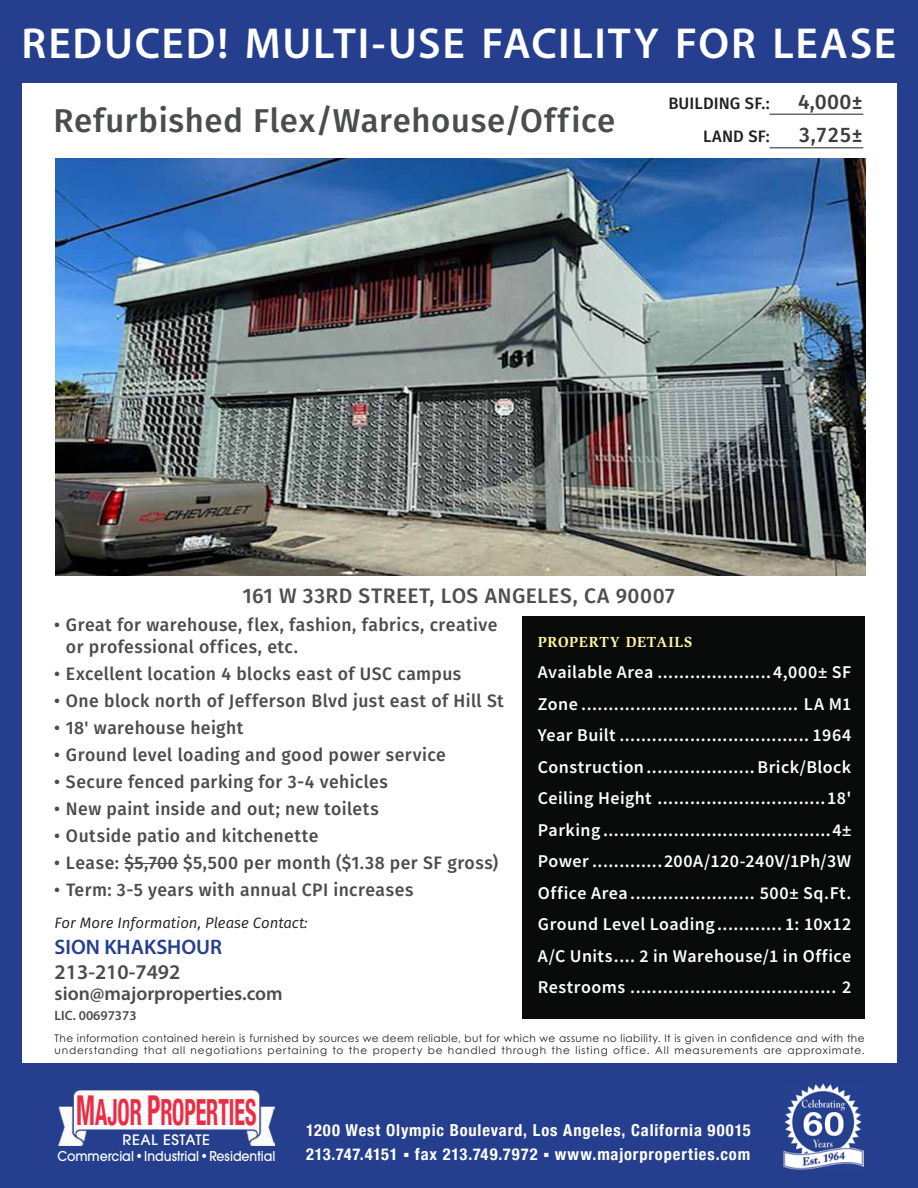
<style>
.page{position:relative;width:918px;height:1188px;background:#253f8e}
.page>*{position:absolute;margin:0;border:0;box-sizing:border-box;transform-origin:0 0}
.t1{font:600 43.5px "Myriad Pro";letter-spacing:.04em;color:#fff}
.t2{font:700 condensed 36px "Helvetica Neue";letter-spacing:-.005em;color:#eb2c44;scale:.61 1}
.t3{font:500 33px "Fira Sans";letter-spacing:.02em;color:#4b4c4d}
.t4{font:500 21px "Fira Sans";letter-spacing:.02em;color:#4e4f50}
.t5{font:600 21px "Myriad Pro";color:#253f8e}
.t6{font:600 21px "Myriad Pro";color:#4b4c4d}
.t7{font:500 21px "Fira Sans";letter-spacing:.04em;color:#3e3e3f}
.t8{font:600 19.5px "Myriad Pro";color:#4b4c4d}
.t9{font:18px/31.5px "Source Sans Variable";letter-spacing:.025em;color:#fff;text-align:justify}
.t10{font:500 18px/22.5px "Fira Sans";letter-spacing:.025em;color:#4b4c4d}
.t11{font:700 condensed 16.5px/24px "Helvetica Neue";letter-spacing:.055em;color:#fff}
.t12{font:500 16.5px "Fira Sans";letter-spacing:.01em;color:#231f20}
.t13{font:italic 15px "Fira Sans";color:#231f20}
.t14{font:700 15px "Slimbach Std";letter-spacing:.035em;color:#fff79a}
.t15{font:500 14.25px "ITC Avant Garde Pro";letter-spacing:.035em;color:#fff;scale:1.05 1}
.t16{font:500 13.5px "ITC Avant Garde Pro";letter-spacing:-.005em;color:#fff;scale:.93 1}
.t17{font:600 13.5px "Myriad Pro";color:#4b4c4d}
.t18{font:10.5px/12px "Century Gothic Pro";letter-spacing:.05em;color:#231f20}
.t19{font:6px "Zapf Dingbats ITC";color:#fff}
.s1{font-size:41.1px}
</style>
<div class="page">
<img style="left:59px;top:1091px;width:215px;height:54px">
<img style="left:783px;top:1083px;width:81px;height:87px">
<div style="left:22px;top:83px;width:874px;height:980px;background:#fff"></div>
<hr style="left:124px;top:863px;width:54px;height:1px;background:#4b4c4d">
<div style="left:523px;top:617px;width:342px;height:402px;background:#080b09"></div>
<hr style="left:770px;top:114px;width:93px;height:1px;background:#231f20">
<hr style="left:770px;top:147px;width:93px;height:1px;background:#231f20">
<img style="left:55px;top:159px;width:810px;height:416px">
<h1 class="t1" style="left:22px;top:16px;width:876px">REDUCED! MULTI-USE FACILITY FOR LEASE</h1>
<h3 class="t3" style="left:54px;top:94px;width:563px">Refurbished Flex/Warehouse/Office</h3>
<p class="t12" style="left:668px;top:91px;width:103px">BUILDING SF.:</p>
<p class="t7" style="left:798px;top:85px;width:66px">4,000±</p>
<p class="t12" style="left:703px;top:124px;width:68px">LAND SF:</p>
<p class="t7" style="left:799px;top:118px;width:65px">3,725±</p>
<p class="t4" style="left:242px;top:579px;width:434px">161 W 33RD STREET, LOS ANGELES, CA 90007</p>
<p class="t10" style="left:66px;top:613px;width:433px;text-indent:-12px">• Great for warehouse, flex, fashion, fabrics, creative or professional offices, etc.</p>
<p class="t10" style="left:54px;top:662px;width:409px">• Excellent location 4 blocks east of USC campus</p>
<p class="t10" style="left:54px;top:689px;width:451px">• One block north of Jefferson Blvd just east of Hill St</p>
<p class="t10" style="left:54px;top:716px;width:191px">• 18' warehouse height</p>
<p class="t10" style="left:54px;top:743px;width:393px">• Ground level loading and good power service</p>
<p class="t10" style="left:54px;top:770px;width:335px">• Secure fenced parking for 3-4 vehicles</p>
<p class="t10" style="left:54px;top:797px;width:326px">• New paint inside and out; new toilets</p>
<p class="t10" style="left:54px;top:824px;width:266px">• Outside patio and kitchenette</p>
<p class="t10" style="left:54px;top:851px;width:446px">• Lease: $5,700 $5,500 per month ($1.38 per SF gross)</p>
<p class="t10" style="left:54px;top:878px;width:361px">• Term: 3-5 years with annual CPI increases</p>
<p class="t14" style="left:538px;top:633px;width:156px">PROPERTY DETAILS</p>
<p class="t9" style="left:538px;top:657px;width:315px">Available Area .....................4,000± SF Zone ........................................ LA M1<br>Year Built ................................... 1964<br>Construction....................Brick/Block Ceiling Height ...............................18' Parking ..........................................4± Power .............200A/120-240V/1Ph/3W Office Area ....................... 500± Sq.Ft.<br>Ground Level Loading ............ 1: 10x12<br>A/C Units.... 2 in Warehouse/1 in Office Restrooms ...................................... 2</p>
<p class="t13" style="left:55px;top:913px;width:255px">For More Information, Please Contact:</p>
<p class="t5" style="left:55px;top:933px;width:169px">SION KHAKSHOUR</p>
<p class="t6" style="left:55px;top:959px;width:127px">213-210-7492</p>
<p class="t8" style="left:55px;top:981px;width:230px">sion@majorproperties.com</p>
<p class="t17" style="left:55px;top:1007px;width:84px">LIC. 00697373</p>
<p class="t18" style="left:55px;top:1033px;width:811px">The information contained herein is furnished by sources we deem reliable, but for which we assume no liability. It is given in confidence and with the understanding that all negotiations pertaining to the property be handled through the listing office. All measurements are approximate.</p>
<h2 class="t2" style="left:76px;top:1082px;width:297px"><span class="s1">M</span>AJOR <span class="s1">P</span>ROPERTIES</h2>
<p class="t11" style="left:306px;top:1117px;width:446px">1200 West Olympic Boulevard, Los Angeles, California 90015<br>213.747.4151 ■ fax 213.749.7972</p>
<p class="t15" style="left:123px;top:1131px;width:85px">REAL ESTATE</p>
<p class="t16" style="left:57px;top:1147px;width:236px">Commercial • Industrial • Residential</p>
<p class="t11" style="left:555px;top:1141px;width:197px">www.majorproperties.com</p>
<p class="t19" style="left:544px;top:1153px;width:6px">■</p>
</div>
